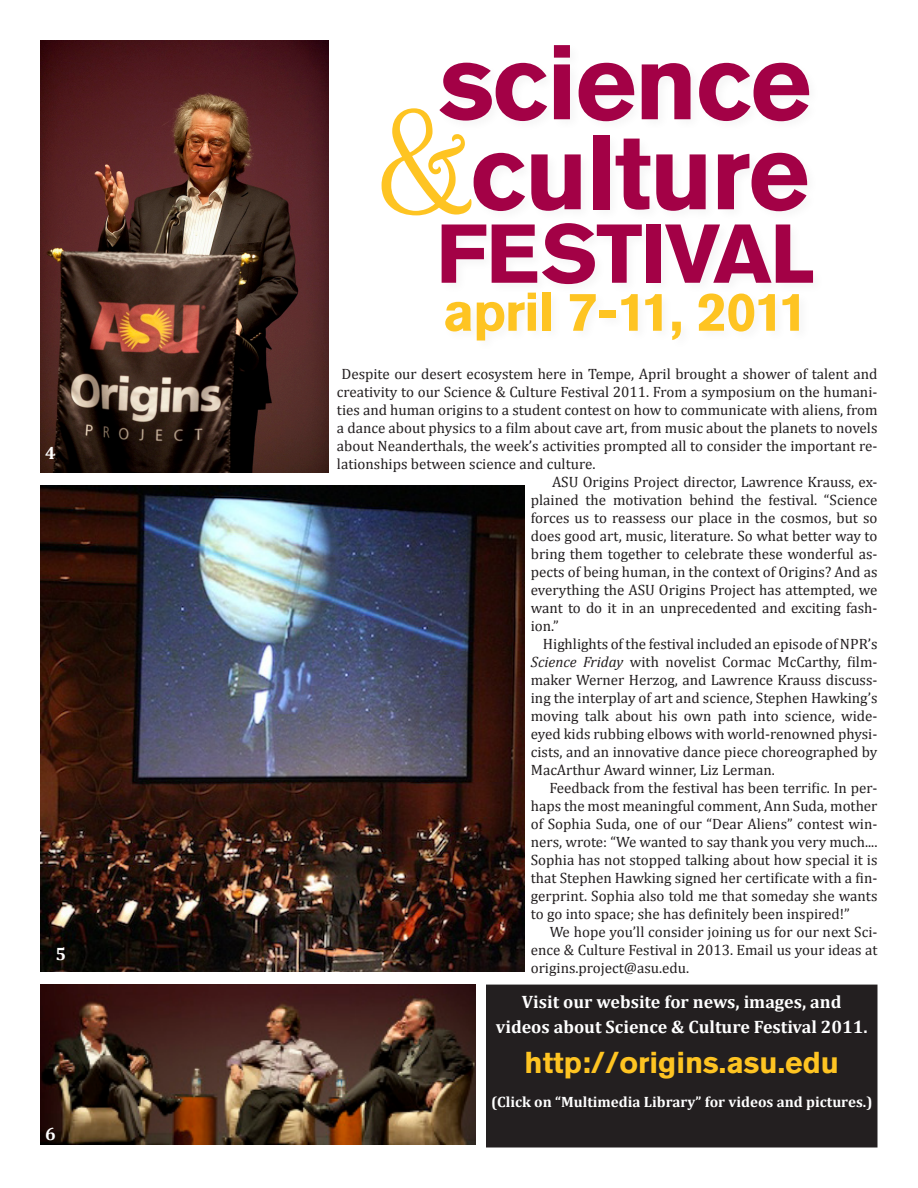
<style>
.page{position:relative;width:918px;height:1188px;background:#fff}
.page>*{position:absolute;margin:0;border:0;box-sizing:border-box;transform-origin:0 0}
.t1{font:150px "Harrington";color:#fec422}
.t2{font:700 105px "Akzidenz Grotesk Pro";letter-spacing:-.02em;color:#a30146}
.t3{font:700 82.5px "Akzidenz Grotesk Pro";letter-spacing:-.02em;color:#a30146}
.t4{font:700 54px "Akzidenz Grotesk Pro";letter-spacing:-.02em;color:#fec422}
.t5{font:700 30px "Akzidenz Grotesk Pro";color:#fec422}
.t6{font:700 18px "Cambria";color:#fff}
.t7{font:15px/18px "Cambria";color:#231f20;text-align:justify}
.t8{font:700 15px "Cambria";color:#fff}
.s1{font-style:italic}
</style>
<div class="page">
<img style="left:40px;top:485px;width:484px;height:487px">
<img style="left:40px;top:40px;width:288px;height:433px">
<img style="left:40px;top:984px;width:436px;height:161px">
<div style="left:487px;top:985px;width:390px;height:162px;background:#231f20"></div>
<div style="left:486px;top:985px;width:392px;height:163px;border:2px solid #231f20"></div>
<p class="t6" style="left:45px;top:442px;width:12px">4</p>
<p class="t6" style="left:55px;top:943px;width:12px">5</p>
<p class="t6" style="left:45px;top:1122px;width:12px">6</p>
<p class="t2" style="left:440px;top:14px;width:373px">science</p>
<p class="t2" style="left:470px;top:104px;width:341px">culture</p>
<p class="t3" style="left:436px;top:200px;width:380px">FESTIVAL</p>
<p class="t4" style="left:443px;top:277px;width:367px">april 7-11, 2011</p>
<p class="t1" style="left:376px;top:71px;width:97px">&amp;</p>
<p class="t7" style="left:337px;top:365px;width:542px">Despite our desert ecosystem here in Tempe, April brought a shower of talent and creativity to our Science &amp; Culture Festival 2011. From a symposium on the humani&shy;ties and human origins to a student contest on how to communicate with aliens, from a dance about physics to a film about cave art, from music about the planets to novels about Neanderthals, the week’s activities prompted all to consider the important re&shy;lationships between science and culture.</p>
<p class="t7" style="left:531px;top:473px;width:348px;text-indent:21px">ASU Origins Project director, Lawrence Krauss, ex&shy;plained the motivation behind the festival. “Science forces us to reassess our place in the cosmos, but so does good art, music, literature. So what better way to bring them together to celebrate these wonderful as&shy;pects of being human, in the context of Origins? And as everything the ASU Origins Project has attempted, we want to do it in an unprecedented and exciting fash&shy;ion.”</p>
<p class="t7" style="left:531px;top:635px;width:348px;text-indent:12px">Highlights of the festival included an episode of NPR’s <span class="s1">Science Friday</span> with novelist Cormac McCarthy, film&shy;maker Werner Herzog, and Lawrence Krauss discuss&shy;ing the interplay of art and science, Stephen Hawking’s moving talk about his own path into science, wide&shy;eyed kids rubbing elbows with world-renowned physi&shy;cists, and an innovative dance piece choreographed by MacArthur Award winner, Liz Lerman.</p>
<p class="t7" style="left:531px;top:779px;width:348px;text-indent:19px">Feedback from the festival has been terrific. In per&shy;haps the most meaningful comment, Ann Suda, mother of Sophia Suda, one of our “Dear Aliens” contest win&shy;ners, wrote: “We wanted to say thank you very much....<br>Sophia has not stopped talking about how special it is that Stephen Hawking signed her certificate with a fin&shy;gerprint. Sophia also told me that someday she wants to go into space; she has definitely been inspired!”</p>
<p class="t7" style="left:531px;top:923px;width:348px;text-indent:19px">We hope you’ll consider joining us for our next Sci&shy;ence &amp; Culture Festival in 2013. Email us your ideas at origins.project@asu.edu.</p>
<p class="t6" style="left:522px;top:990px;width:321px">Visit our website for news, images, and</p>
<p class="t6" style="left:496px;top:1016px;width:373px">videos about Science &amp; Culture Festival 2011.</p>
<p class="t5" style="left:525px;top:1043px;width:316px">http://origins.asu.edu</p>
<p class="t8" style="left:491px;top:1092px;width:383px">(Click on “Multimedia Library” for videos and pictures.)</p>
</div>
